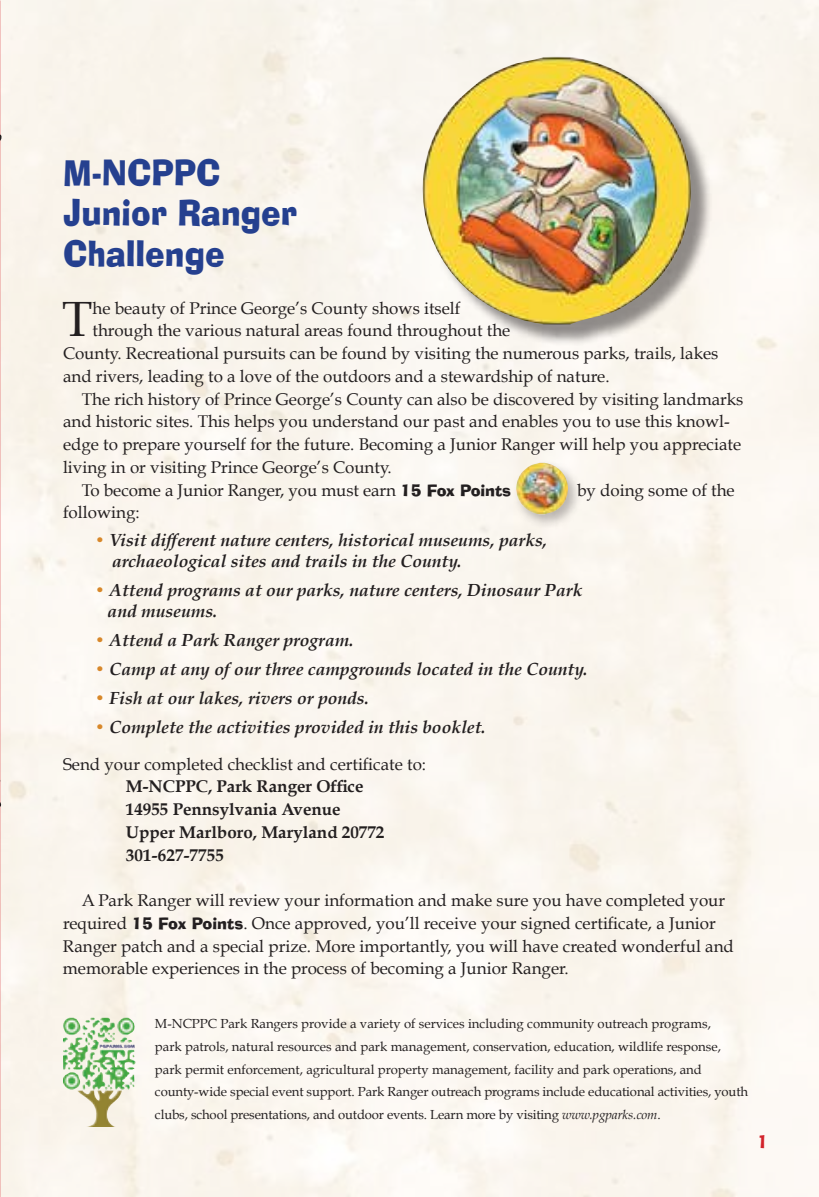
<style>
.page{position:relative;width:819px;height:1197px;background:#faf5ee}
.page>*{position:absolute;margin:0;border:0;box-sizing:border-box;transform-origin:0 0}
.t1{font:49.52px "Book Antiqua";color:#231f20}
.t2{font:35px/40.2px "Ad Lib BT";color:#25408f;scale:.89 1}
.t3{font:italic 700 17.5px/21px "Book Antiqua";color:#231f20}
.t4{font:17.5px "Ad Lib BT";color:#d2232a;scale:.89 1}
.t5{font:16.97px/22.8px "Book Antiqua";color:#231f20}
.t6{font:700 16.97px/22.8px "Book Antiqua";color:#231f20}
.t7{font:13.12px/22.8px "Book Antiqua";color:#231f20}
.s1{font-family:"Ad Lib BT";font-size:15.75px}
.s2{color:#d8882a}
.s3{font-style:italic}
</style>
<div class="page">
<div style="left:512px;top:459px;width:70px;height:70px;background:#231f20;opacity:.3"></div>
<img style="left:516px;top:463px;width:53px;height:51px">
<div style="left:425px;top:60px;width:288px;height:286px;background:#231f20;opacity:.5"></div>
<img style="left:419px;top:57px;width:275px;height:267px">
<img style="left:63px;top:1018px;width:72px;height:25px">
<svg style="left:0;top:126px;width:2px;height:37px"></svg>
<svg style="left:0;top:757px;width:2px;height:106px"></svg>
<h2 class="t2" style="left:63px;top:153px;width:265px">M-NCPPC<br>Junior Ranger<br>Challenge</h2>
<h1 class="t1" style="left:62px;top:289px;width:32px">T</h1>
<p class="t5" style="left:93px;top:297px;width:370px">he beauty of Prince George’s County shows itself</p>
<p class="t5" style="left:93px;top:319px;width:419px">through the various natural areas found throughout the</p>
<p class="t5" style="left:63px;top:342px;width:657px">County. Recreational pursuits can be found by visiting the numerous parks, trails, lakes</p>
<p class="t5" style="left:63px;top:365px;width:548px">and rivers, leading to a love of the outdoors and a stewardship of nature.</p>
<p class="t5" style="left:82px;top:388px;width:663px">The rich history of Prince George’s County can also be discovered by visiting landmarks</p>
<p class="t5" style="left:63px;top:410px;width:668px">and historic sites. This helps you understand our past and enables you to use this knowl-</p>
<p class="t5" style="left:63px;top:433px;width:680px">edge to prepare yourself for the future. Becoming a Junior Ranger will help you appreciate</p>
<p class="t5" style="left:63px;top:456px;width:330px">living in or visiting Prince George’s County.</p>
<p class="t5" style="left:82px;top:479px;width:431px">To become a Junior Ranger, you must earn <span class="s1">15 Fox Points</span></p>
<p class="t5" style="left:577px;top:479px;width:159px">by doing some of the</p>
<p class="t5" style="left:63px;top:501px;width:78px">following:</p>
<p class="t3" style="left:112px;top:530px;width:437px;text-indent:-18px"><span class="s2">•</span> Visit different nature centers, historical museums, parks, archaeological sites and trails in the County.</p>
<p class="t3" style="left:108px;top:580px;width:476px;text-indent:-13px"><span class="s2">•</span> Attend programs at our parks, nature centers, Dinosaur Park and museums.</p>
<p class="t3" style="left:94px;top:630px;width:261px"><span class="s2">•</span> Attend a Park Ranger program.</p>
<p class="t3" style="left:94px;top:659px;width:495px"><span class="s2">•</span> Camp at any of our three campgrounds located in the County.</p>
<p class="t3" style="left:94px;top:688px;width:276px"><span class="s2">•</span> Fish at our lakes, rivers or ponds.</p>
<p class="t3" style="left:94px;top:717px;width:393px"><span class="s2">•</span> Complete the activities provided in this booklet.</p>
<p class="t5" style="left:63px;top:752px;width:365px">Send your completed checklist and certificate to:</p>
<p class="t6" style="left:126px;top:775px;width:260px">M-NCPPC, Park Ranger Office<br>14955 Pennsylvania Avenue<br>Upper Marlboro, Maryland 20772<br>301-627-7755</p>
<p class="t5" style="left:63px;top:889px;width:672px;text-indent:19px">A Park Ranger will review your information and make sure you have completed your required <span class="s1">15 Fox Points</span>. Once approved, you’ll receive your signed certificate, a Junior Ranger patch and a special prize. More importantly, you will have created wonderful and memorable experiences in the process of becoming a Junior Ranger.</p>
<p class="t7" style="left:155px;top:1012px;width:595px">M-NCPPC Park Rangers provide a variety of services including community outreach programs,<br>park patrols, natural resources and park management, conservation, education, wildlife response, park permit enforcement, agricultural property management, facility and park operations, and county-wide special event support. Park Ranger outreach programs include educational activities, youth clubs, school presentations, and outdoor events. Learn more by visiting <span class="s3">www.pgparks.com</span>.</p>
<p class="t4" style="left:757px;top:1130px;width:13px">1</p>
</div>
